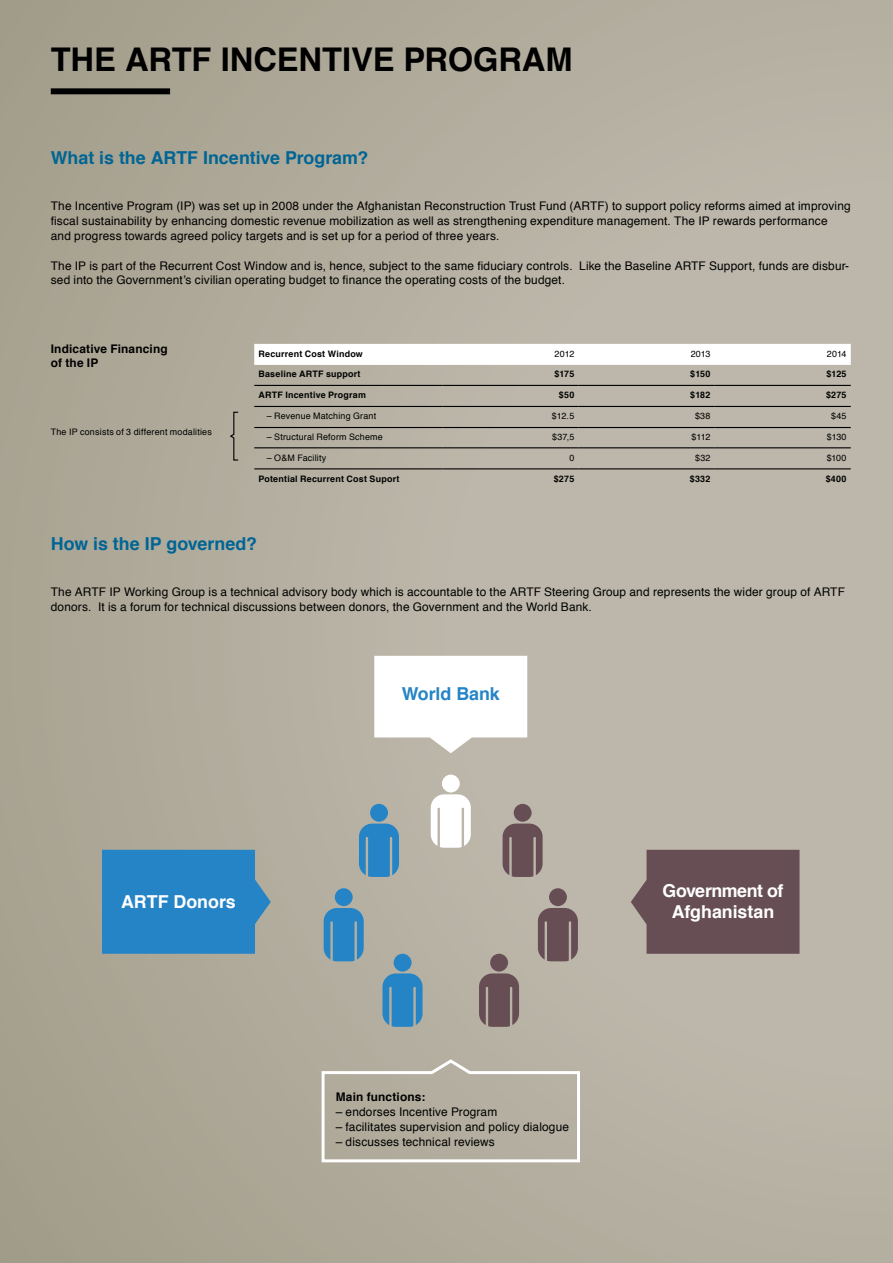
<style>
.page{position:relative;width:893px;height:1263px;background:#fff}
.page>*{position:absolute;margin:0;border:0;box-sizing:border-box;transform-origin:0 0}
.t1{font:700 32.7px "Helvetica";letter-spacing:-.005em;color:#000}
.t2{font:700 17.85px "Helvetica";color:#006594}
.t3{font:700 17.85px/21.5px "Helvetica";letter-spacing:-.005em;color:#fff;text-align:center}
.t4{font:700 17.85px "Helvetica";color:#2484c6}
.t5{font:11.85px/14.9px "Helvetica";letter-spacing:.015em;color:#000}
.t6{font:700 11.85px/14.2px "Helvetica";letter-spacing:.015em;color:#000}
.t7{font:8.85px "Helvetica";letter-spacing:.02em;color:#000}
.t8{font:700 8.85px "Helvetica";letter-spacing:.025em;color:#000}
</style>
<div class="page">
<div style="left:0;top:0;width:893px;height:1263px;background:linear-gradient(to right,#a9a392,#bfbaad)"></div>
<svg style="left:320px;top:1057px;width:261px;height:107px;background:#b8b3a5"></svg>
<svg style="left:102px;top:850px;width:169px;height:104px;background:#2e87c2"></svg>
<svg style="left:374px;top:656px;width:153px;height:97px"></svg>
<svg style="left:631px;top:850px;width:168px;height:104px;background:#6c565a"></svg>
<svg style="left:431px;top:775px;width:40px;height:73px"></svg>
<svg style="left:359px;top:804px;width:40px;height:73px;background:#4f91bb"></svg>
<svg style="left:503px;top:804px;width:40px;height:73px;background:#806d6e"></svg>
<svg style="left:382px;top:954px;width:41px;height:73px;background:#5191ba"></svg>
<svg style="left:479px;top:954px;width:40px;height:73px;background:#7e6c6c"></svg>
<svg style="left:324px;top:888px;width:40px;height:73px;background:#4f91ba"></svg>
<svg style="left:538px;top:888px;width:40px;height:73px;background:#7f6d6d"></svg>
<div style="left:51px;top:88px;width:119px;height:6px;background:#000"></div>
<svg style="left:254px;top:344px;width:597px;height:21px"></svg>
<hr style="left:254px;top:385px;width:188px;height:1px;background:#000">
<hr style="left:442px;top:385px;width:136px;height:1px;background:#000">
<hr style="left:578px;top:385px;width:137px;height:1px;background:#000">
<hr style="left:715px;top:385px;width:136px;height:1px;background:#000">
<hr style="left:254px;top:406px;width:188px;height:1px;background:#000">
<hr style="left:442px;top:406px;width:136px;height:1px;background:#000">
<hr style="left:578px;top:406px;width:137px;height:1px;background:#000">
<hr style="left:715px;top:406px;width:136px;height:1px;background:#000">
<hr style="left:254px;top:427px;width:188px;height:1px;background:#000">
<hr style="left:442px;top:427px;width:136px;height:1px;background:#000">
<hr style="left:578px;top:427px;width:137px;height:1px;background:#000">
<hr style="left:715px;top:427px;width:136px;height:1px;background:#000">
<hr style="left:254px;top:447px;width:188px;height:1px;background:#000">
<hr style="left:442px;top:447px;width:136px;height:1px;background:#000">
<hr style="left:578px;top:447px;width:137px;height:1px;background:#000">
<hr style="left:715px;top:447px;width:136px;height:1px;background:#000">
<hr style="left:254px;top:468px;width:188px;height:1px;background:#000">
<hr style="left:442px;top:468px;width:136px;height:1px;background:#000">
<hr style="left:578px;top:468px;width:137px;height:1px;background:#000">
<hr style="left:715px;top:468px;width:136px;height:1px;background:#000">
<svg style="left:229px;top:411px;width:10px;height:50px"></svg>
<h1 class="t1" style="left:51px;top:33px;width:523px">THE ARTF INCENTIVE PROGRAM</h1>
<h2 class="t2" style="left:51px;top:143px;width:319px">What is the ARTF Incentive Program?</h2>
<p class="t5" style="left:51px;top:199px;width:801px">The Incentive Program (IP) was set up in 2008 under the Afghanistan Reconstruction Trust Fund (ARTF) to support policy reforms aimed at improving fiscal sustainability by enhancing domestic revenue mobilization as well as strengthening expenditure management. The IP rewards performance<br>and progress towards agreed policy targets and is set up for a period of three years.</p>
<p class="t5" style="left:51px;top:258px;width:800px">The IP is part of the Recurrent Cost Window and is, hence, subject to the same fiduciary controls. Like the Baseline ARTF Support, funds are disbur&shy;sed into the Government’s civilian operating budget to finance the operating costs of the budget.</p>
<p class="t6" style="left:51px;top:342px;width:118px">Indicative Financing of the IP</p>
<p class="t7" style="left:51px;top:425px;width:163px">The IP consists of 3 different modalities</p>
<p class="t8" style="left:258px;top:346px;width:106px">Recurrent Cost Window</p>
<p class="t7" style="left:555px;top:347px;width:21px">2012</p>
<p class="t7" style="left:691px;top:347px;width:21px">2013</p>
<p class="t7" style="left:827px;top:347px;width:21px">2014</p>
<p class="t8" style="left:258px;top:367px;width:104px">Baseline ARTF support</p>
<p class="t8" style="left:554px;top:367px;width:21px">$175</p>
<p class="t8" style="left:690px;top:367px;width:22px">$150</p>
<p class="t8" style="left:826px;top:367px;width:22px">$125</p>
<p class="t8" style="left:258px;top:388px;width:109px">ARTF Incentive Program</p>
<p class="t8" style="left:559px;top:388px;width:17px">$50</p>
<p class="t8" style="left:690px;top:388px;width:22px">$182</p>
<p class="t8" style="left:826px;top:388px;width:22px">$275</p>
<p class="t7" style="left:267px;top:409px;width:111px">– Revenue Matching Grant</p>
<p class="t7" style="left:552px;top:409px;width:24px">$12.5</p>
<p class="t7" style="left:695px;top:409px;width:17px">$38</p>
<p class="t7" style="left:831px;top:409px;width:17px">$45</p>
<p class="t7" style="left:267px;top:430px;width:117px">– Structural Reform Scheme</p>
<p class="t7" style="left:552px;top:430px;width:24px">$37,5</p>
<p class="t7" style="left:692px;top:430px;width:20px">$112</p>
<p class="t7" style="left:827px;top:430px;width:21px">$130</p>
<p class="t7" style="left:267px;top:451px;width:61px">– O&amp;M Facility</p>
<p class="t7" style="left:569px;top:451px;width:6px">0</p>
<p class="t7" style="left:695px;top:451px;width:17px">$32</p>
<p class="t7" style="left:827px;top:451px;width:21px">$100</p>
<p class="t8" style="left:258px;top:471px;width:143px">Potential Recurrent Cost Suport</p>
<p class="t8" style="left:554px;top:471px;width:22px">$275</p>
<p class="t8" style="left:690px;top:471px;width:22px">$332</p>
<p class="t8" style="left:826px;top:471px;width:22px">$400</p>
<h2 class="t2" style="left:51px;top:530px;width:208px">How is the IP governed?</h2>
<p class="t5" style="left:51px;top:585px;width:796px">The ARTF IP Working Group is a technical advisory body which is accountable to the ARTF Steering Group and represents the wider group of ARTF donors. It is a forum for technical discussions between donors, the Government and the World Bank.</p>
<h2 class="t4" style="left:402px;top:680px;width:100px">World Bank</h2>
<h2 class="t3" style="left:121px;top:891px;width:116px">ARTF Donors</h2>
<h2 class="t3" style="left:663px;top:880px;width:122px">Government of<br>Afghanistan</h2>
<p class="t6" style="left:336px;top:1090px;width:91px">Main functions:</p>
<p class="t5" style="left:336px;top:1105px;width:163px">– endorses Incentive Program</p>
<p class="t5" style="left:336px;top:1120px;width:235px">– facilitates supervision and policy dialogue</p>
<p class="t5" style="left:336px;top:1135px;width:161px">– discusses technical reviews</p>
</div>
